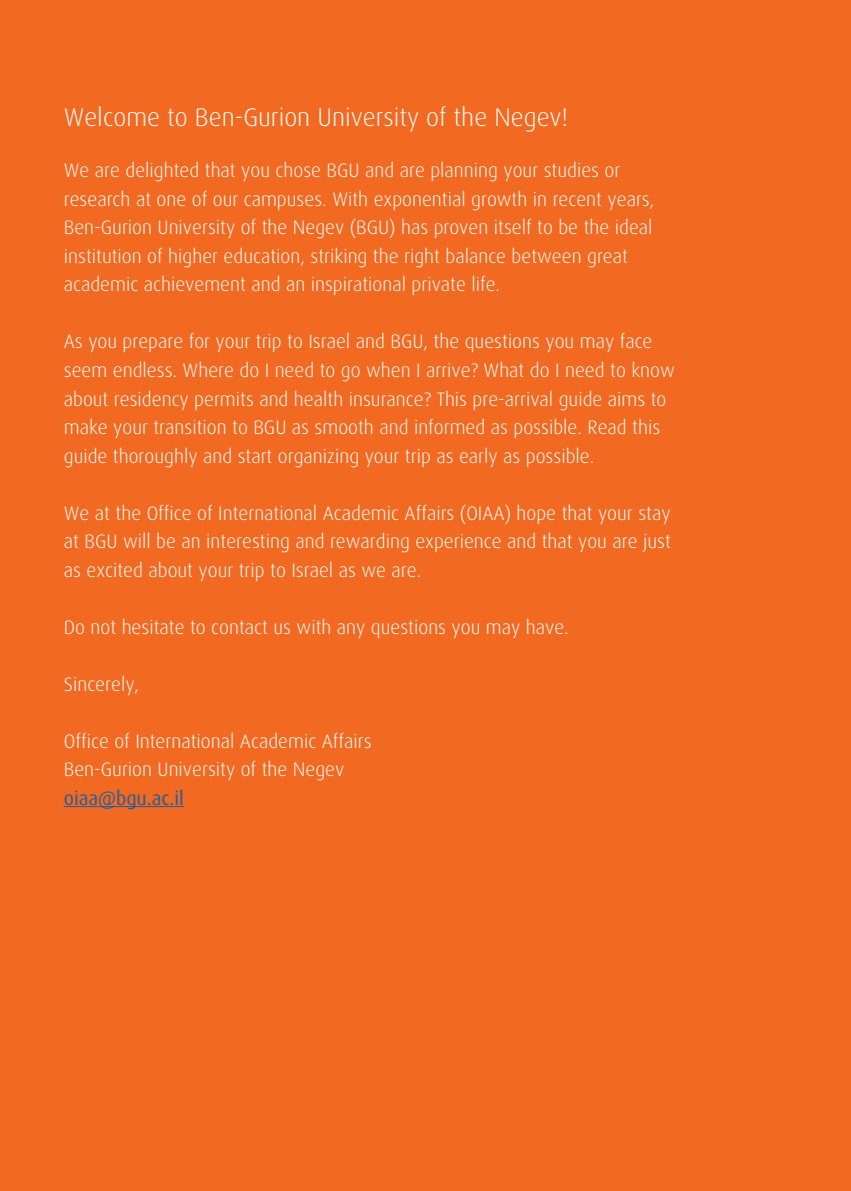
<style>
.page{position:relative;width:851px;height:1191px;background:#fff}
.page>*{position:absolute;margin:0;border:0;box-sizing:border-box;transform-origin:0 0}
.t1{font:300 25.5px "Dax OT";color:#fff}
.t2{font:300 19.5px/28.5px "Dax OT";color:#fff}
.t3{font:19.5px "Dax OT";color:#215e9e}
</style>
<div class="page">
<div style="left:0;top:0;width:850px;height:1191px;background:#f26921"></div>
<hr style="left:64px;top:806px;width:120px;height:1px;background:#215e9e">
<h1 class="t1" style="left:64px;top:101px;width:505px">Welcome to Ben-Gurion University of the Negev!</h1>
<p class="t2" style="left:64px;top:157px;width:592px">We are delighted that you chose BGU and are planning your studies or research at one of our campuses. With exponential growth in recent years, Ben-Gurion University of the Negev (BGU) has proven itself to be the ideal institution of higher education, striking the right balance between great academic achievement and an inspirational private life.</p>
<p class="t2" style="left:64px;top:328px;width:612px">As you prepare for your trip to Israel and BGU, the questions you may face seem endless. Where do I need to go when I arrive? What do I need to know about residency permits and health insurance? This pre-arrival guide aims to make your transition to BGU as smooth and informed as possible. Read this guide thoroughly and start organizing your trip as early as possible.</p>
<p class="t2" style="left:64px;top:499px;width:608px;text-align:justify">We at the Office of International Academic Affairs (OIAA) hope that your stay at BGU will be an interesting and rewarding experience and that you are just as excited about your trip to Israel as we are.</p>
<p class="t2" style="left:64px;top:613px;width:506px">Do not hesitate to contact us with any questions you may have.</p>
<p class="t2" style="left:64px;top:670px;width:77px">Sincerely,</p>
<p class="t2" style="left:64px;top:727px;width:309px">Office of International Academic Affairs<br>Ben-Gurion University of the Negev</p>
<p class="t3" style="left:64px;top:785px;width:122px">oiaa@bgu.ac.il</p>
</div>
